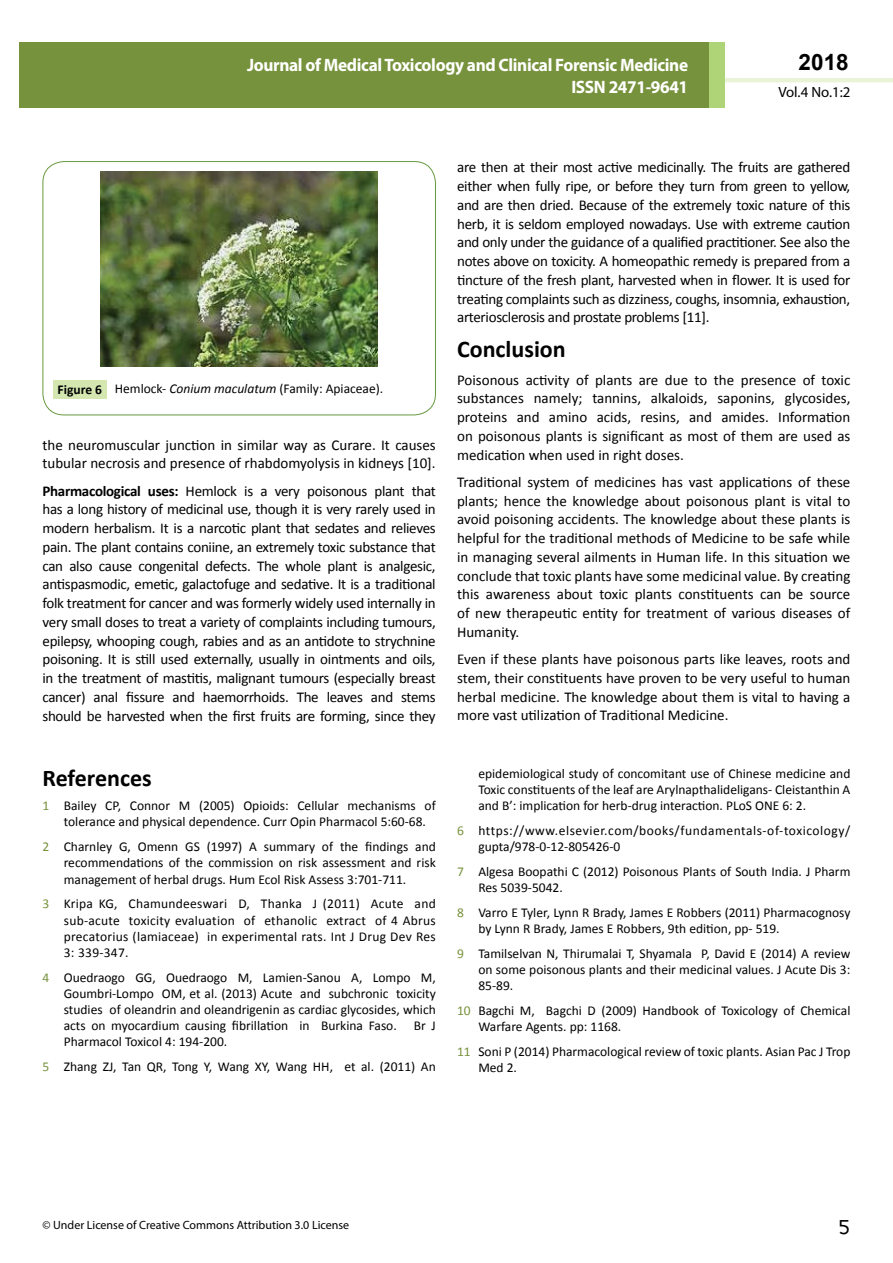
<style>
.page{position:relative;width:893px;height:1263px;background:#fff}
.page>*{position:absolute;margin:0;border:0;box-sizing:border-box;transform-origin:0 0}
.t1{font:25.5px "Tunga";color:#000}
.t2{font:700 24px "Calibri";color:#000}
.t3{font:700 22.5px "Arial";color:#000}
.t4{font:700 18px/21.6px "Myriad Pro";letter-spacing:-.02em;color:#fff;text-align:right;scale:.96 1}
.t5{font:700 18px/21.6px "Myriad Pro";color:#fff;text-align:right;scale:.96 1}
.t6{font:15px/18.8px "Calibri";color:#000;text-align:justify}
.t7{font:14.85px "Myriad Pro";color:#000}
.t8{font:13.5px/16.2px "Calibri";color:#000}
.t9{font:13.5px/16.2px "Calibri";letter-spacing:.04em;color:#000}
.t10{font:12px "Myriad Pro";color:#000}
.s1{font-weight:700}
.s2{font-style:italic}
.s3{color:#77923c}
</style>
<div class="page">
<hr style="left:725px;top:78px;width:168px;height:4px;background:#e9f3d8">
<div style="left:19px;top:42px;width:690px;height:66px;background:#77923c"></div>
<div style="left:709px;top:42px;width:16px;height:66px;background:#aed477"></div>
<div style="left:43px;top:161px;width:393px;height:254px;border:1px solid #689a40;border-radius:21px"></div>
<img style="left:101px;top:172px;width:276px;height:195px">
<div style="left:53px;top:380px;width:53px;height:18px;background:#d4e7b1"></div>
<p class="t5" style="left:517px;top:53px;width:198px">ARCHIVOS DE MEDICINA<br>ISSN 1698-9465</p>
<h3 class="t3" style="left:799px;top:47px;width:52px">2018</h3>
<p class="t4" style="left:247px;top:54px;width:461px">Journal of Medical Toxicology and Clinical Forensic Medicine<br>ISSN 2471-9641</p>
<p class="t7" style="left:778px;top:83px;width:74px">Vol.4 No.1:2</p>
<p class="t8" style="left:58px;top:380px;width:327px"><span class="s1">Figure 6</span> Hemlock- <span class="s2">Conium maculatum</span> (Family: Apiaceae).</p>
<p class="t6" style="left:43px;top:435px;width:395px">the neuromuscular junction in similar way as Curare. It causes tubular necrosis and presence of rhabdomyolysis in kidneys [10].</p>
<p class="t6" style="left:43px;top:481px;width:395px"><span class="s1">Pharmacological uses:</span> Hemlock is a very poisonous plant that has a long history of medicinal use, though it is very rarely used in modern herbalism. It is a narcotic plant that sedates and relieves pain. The plant contains coniine, an extremely toxic substance that can also cause congenital defects. The whole plant is analgesic, antispasmodic, emetic, galactofuge and sedative. It is a traditional folk treatment for cancer and was formerly widely used internally in very small doses to treat a variety of complaints including tumours, epilepsy, whooping cough, rabies and as an antidote to strychnine poisoning. It is still used externally, usually in ointments and oils, in the treatment of mastitis, malignant tumours (especially breast cancer) anal fissure and haemorrhoids. The leaves and stems should be harvested when the first fruits are forming, since they</p>
<h2 class="t2" style="left:43px;top:762px;width:111px">References</h2>
<p class="t8" style="left:64px;top:798px;width:374px;text-indent:-21px"><span class="s3">1</span> Bailey CP, Connor M (2005) Opioids: Cellular mechanisms of tolerance and physical dependence. Curr Opin Pharmacol 5:60-68.</p>
<p class="t8" style="left:64px;top:839px;width:374px;text-align:justify;text-indent:-21px"><span class="s3">2</span> Charnley G, Omenn GS (1997) A summary of the findings and recommendations of the commission on risk assessment and risk management of herbal drugs. Hum Ecol Risk Assess 3:701-711.</p>
<p class="t8" style="left:64px;top:896px;width:374px;text-align:justify;text-indent:-21px"><span class="s3">3</span> Kripa KG, Chamundeeswari D, Thanka J (2011) Acute and sub-acute toxicity evaluation of ethanolic extract of 4 Abrus precatorius (lamiaceae) in experimental rats. Int J Drug Dev Res 3: 339-347.</p>
<p class="t8" style="left:64px;top:969px;width:374px;text-align:justify;text-indent:-21px"><span class="s3">4</span> Ouedraogo GG, Ouedraogo M, Lamien-Sanou A, Lompo M, Goumbri-Lompo OM, et al. (2013) Acute and subchronic toxicity studies of oleandrin and oleandrigenin as cardiac glycosides, which acts on myocardium causing fibrillation in Burkina Faso.</p>
<p class="t8" style="left:414px;top:1018px;width:24px">Br J</p>
<p class="t8" style="left:43px;top:1030px;width:395px;line-height:24.8px;text-indent:21px">Pharmacol Toxicol 4: 194-200.<br><span class="s3">5</span> Zhang ZJ, Tan QR, Tong Y, Wang XY, Wang HH, et al. (2011) An</p>
<p class="t6" style="left:457px;top:158px;width:395px">are then at their most active medicinally. The fruits are gathered either when fully ripe, or before they turn from green to yellow, and are then dried. Because of the extremely toxic nature of this herb, it is seldom employed nowadays. Use with extreme caution and only under the guidance of a qualified practitioner. See also the notes above on toxicity. A homeopathic remedy is prepared from a tincture of the fresh plant, harvested when in flower. It is used for treating complaints such as dizziness, coughs, insomnia, exhaustion, arteriosclerosis and prostate problems [11].</p>
<h2 class="t2" style="left:457px;top:334px;width:110px">Conclusion</h2>
<p class="t6" style="left:457px;top:370px;width:395px">Poisonous activity of plants are due to the presence of toxic substances namely; tannins, alkaloids, saponins, glycosides, proteins and amino acids, resins, and amides. Information on poisonous plants is significant as most of them are used as medication when used in right doses.</p>
<p class="t6" style="left:457px;top:473px;width:395px">Traditional system of medicines has vast applications of these plants; hence the knowledge about poisonous plant is vital to avoid poisoning accidents. The knowledge about these plants is helpful for the traditional methods of Medicine to be safe while in managing several ailments in Human life. In this situation we conclude that toxic plants have some medicinal value. By creating this awareness about toxic plants constituents can be source of new therapeutic entity for treatment of various diseases of Humanity.</p>
<p class="t6" style="left:457px;top:650px;width:395px">Even if these plants have poisonous parts like leaves, roots and stem, their constituents have proven to be very useful to human herbal medicine. The knowledge about them is vital to having a more vast utilization of Traditional Medicine.</p>
<p class="t8" style="left:478px;top:765px;width:374px;text-align:justify">epidemiological study of concomitant use of Chinese medicine and Toxic constituents of the leaf are Arylnapthalideligans- Cleistanthin A and B’: implication for herb-drug interaction. PLoS ONE 6: 2.</p>
<p class="t9" style="left:478px;top:822px;width:373px;text-indent:-21px"><span class="s3">6</span> https://www.elsevier.com/books/fundamentals-of-toxicology/ gupta/978-0-12-805426-0</p>
<p class="t8" style="left:478px;top:863px;width:374px;text-indent:-21px"><span class="s3">7</span> Algesa Boopathi C (2012) Poisonous Plants of South India. J Pharm<br>Res 5039-5042.</p>
<p class="t8" style="left:478px;top:904px;width:374px;text-indent:-21px"><span class="s3">8</span> Varro E Tyler, Lynn R Brady, James E Robbers (2011) Pharmacognosy by Lynn R Brady, James E Robbers, 9th edition, pp- 519.</p>
<p class="t8" style="left:478px;top:945px;width:374px;text-align:justify;text-indent:-21px"><span class="s3">9</span> Tamilselvan N, Thirumalai T, Shyamala P, David E (2014) A review on some poisonous plants and their medicinal values. J Acute Dis 3:<br>85-89.</p>
<p class="t8" style="left:478px;top:1002px;width:374px;text-indent:-21px"><span class="s3">10</span> Bagchi M, Bagchi D (2009) Handbook of Toxicology of Chemical<br>Warfare Agents. pp: 1168.</p>
<p class="t8" style="left:478px;top:1043px;width:374px;text-indent:-21px"><span class="s3">11</span> Soni P (2014) Pharmacological review of toxic plants. Asian Pac J Trop<br>Med 2.</p>
<p class="t10" style="left:43px;top:1218px;width:308px">© Under License of Creative Commons Attribution 3.0 License</p>
<h1 class="t1" style="left:839px;top:1210px;width:13px">5</h1>
</div>
